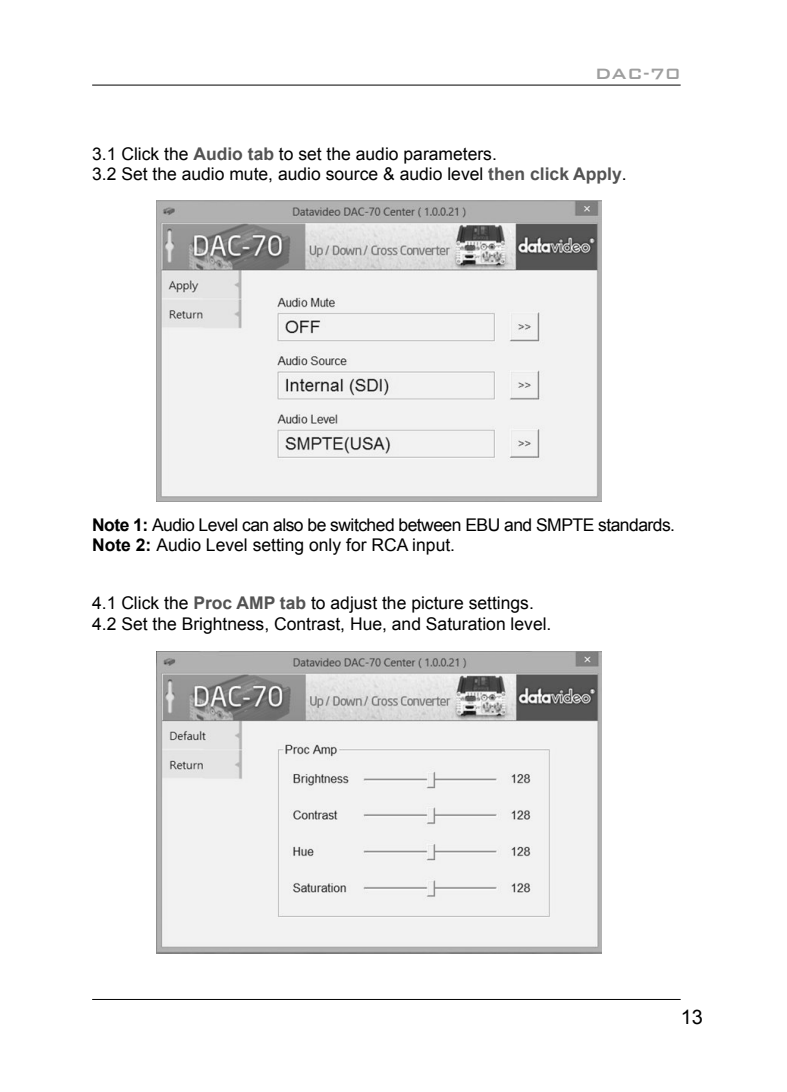
<style>
.page{position:relative;width:787px;height:1092px;background:#fff}
.page>*{position:absolute;margin:0;border:0;box-sizing:border-box;transform-origin:0 0}
.t1{font:500 20px "Bank Gothic";color:#9e9e9e}
.t2{font:20px "Arial";color:#000}
.t3{font:17.5px/19.5px "Arial";color:#000}
.t4{font:17.5px/19.5px "Arial";letter-spacing:-.03em;color:#000}
.s1{font-weight:700;color:#535353}
.s2{font-weight:700}
</style>
<div class="page">
<hr style="left:92px;top:998px;width:588px;height:1px;background:#000">
<hr style="left:92px;top:85px;width:588px;height:1px;background:#000">
<img style="left:157px;top:200px;width:445px;height:301px">
<img style="left:157px;top:651px;width:445px;height:302px">
<p class="t1" style="left:594px;top:58px;width:87px">DAC-70</p>
<p class="t3" style="left:92px;top:145px;width:536px">3.1 Click the <span class="s1">Audio tab</span> to set the audio parameters.<br>3.2 Set the audio mute, audio source &amp; audio level <span class="s1">then click Apply</span>.</p>
<p class="t4" style="left:92px;top:515px;width:584px"><span class="s2">Note 1:</span> Audio Level can also be switched between EBU and SMPTE standards.<br><span class="s2">Note 2:</span> Audio Level setting only for RCA input.</p>
<p class="t3" style="left:92px;top:592px;width:461px;line-height:21.2px">4.1 Click the <span class="s1">Proc AMP tab</span> to adjust the picture settings.<br>4.2 Set the Brightness, Contrast, Hue, and Saturation level.</p>
<p class="t2" style="left:680px;top:1003px;width:24px">13</p>
</div>
